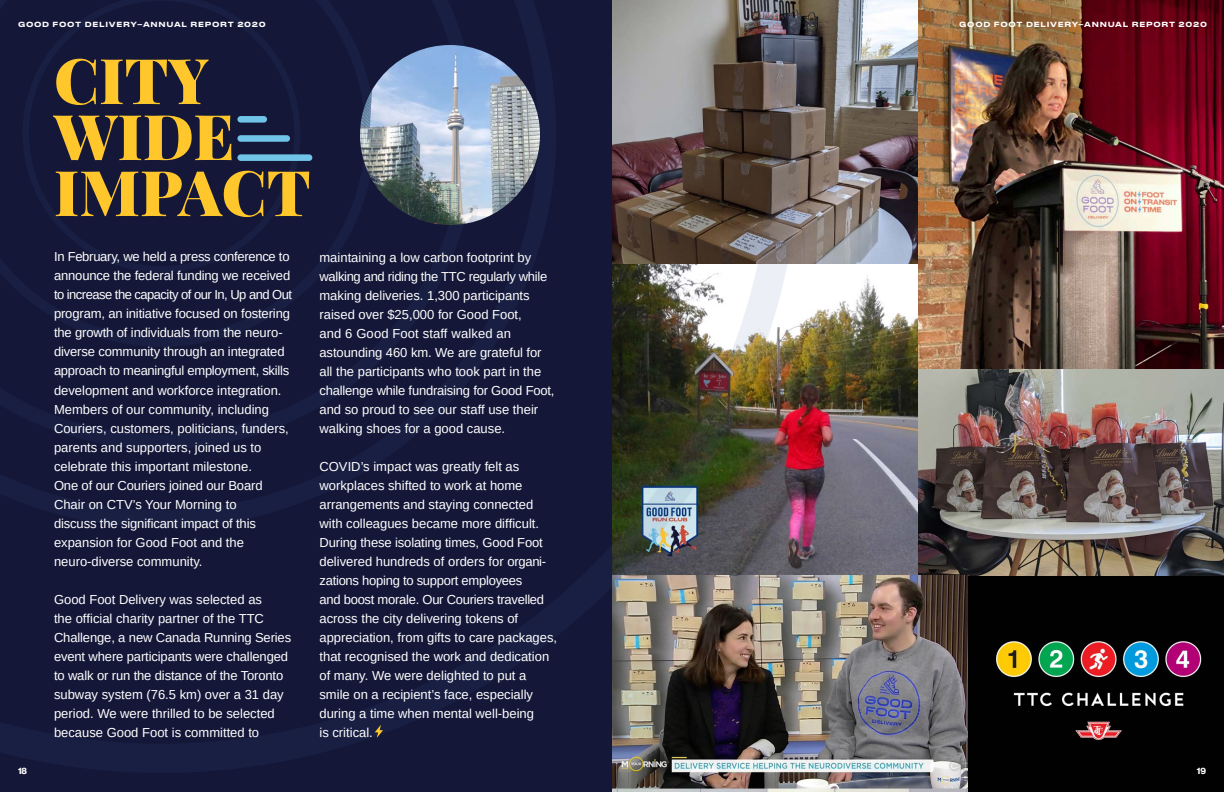
<style>
.page{position:relative;width:1224px;height:792px;background:#fff}
.page>*{position:absolute;margin:0;border:0;box-sizing:border-box;transform-origin:0 0}
.t1{font:900 63px "Playfair Display";color:#ffc72b}
.t2{font:13px/19px "Arimo";color:#fff}
.t3{font:700 9px "Neue Haas Display";color:#fff}
.t4{font:500 7px "Druk Text Wide Web";letter-spacing:.1em;color:#fff}
</style>
<div class="page">
<div style="left:0;top:0;width:648px;height:792px;background:#141738"></div>
<img style="left:801px;top:0;width:117px;height:264px">
<img style="left:801px;top:275px;width:117px;height:300px">
<img style="left:613px;top:575px;width:611px;height:217px">
<img style="left:918px;top:369px;width:305px;height:206px">
<img style="left:612px;top:0;width:189px;height:773px">
<img style="left:918px;top:0;width:305px;height:369px">
<img style="left:360px;top:45px;width:180px;height:180px;border-radius:90px">
<div style="left:237px;top:116px;width:30px;height:7px;background:#70c4e8;border-radius:3px"></div>
<div style="left:237px;top:135px;width:53px;height:7px;background:#70c4e8;border-radius:3px"></div>
<div style="left:237px;top:154px;width:75px;height:7px;background:#70c4e8;border-radius:3px"></div>
<svg style="left:375px;top:725px;width:8px;height:13px"></svg>
<p class="t4" style="left:18px;top:18px;width:249px">GOOD FOOT DELIVERY–ANNUAL REPORT 2020</p>
<p class="t4" style="left:959px;top:18px;width:249px">GOOD FOOT DELIVERY–ANNUAL REPORT 2020</p>
<p class="t1" style="left:54px;top:31px;width:157px">CITY</p>
<p class="t1" style="left:54px;top:87px;width:182px">WIDE</p>
<p class="t1" style="left:54px;top:143px;width:258px">IMPACT</p>
<p class="t2" style="left:54px;top:248px;width:240px">In February, we held a press conference to announce the federal funding we received to increase the capacity of our In, Up and Out program, an initiative focused on fostering the growth of individuals from the neuro&shy;diverse community through an integrated approach to meaningful employment, skills development and workforce integration.<br>Members of our community, including Couriers, customers, politicians, funders, parents and supporters, joined us to celebrate this important milestone.<br>One of our Couriers joined our Board Chair on CTV’s Your Morning to<br>discuss the significant impact of this expansion for Good Foot and the neuro-diverse community.</p>
<p class="t2" style="left:54px;top:590px;width:239px">Good Foot Delivery was selected as<br>the official charity partner of the TTC Challenge, a new Canada Running Series event where participants were challenged to walk or run the distance of the Toronto subway system (76.5 km) over a 31 day period. We were thrilled to be selected</p>
<p class="t2" style="left:54px;top:723px;width:207px">because Good Foot is committed to</p>
<p class="t2" style="left:319px;top:248px;width:236px">maintaining a low carbon footprint by walking and riding the TTC regularly while making deliveries. 1,300 participants raised over $25,000 for Good Foot,<br>and 6 Good Foot staff walked an astounding 460 km. We are grateful for all the participants who took part in the challenge while fundraising for Good Foot, and so proud to see our staff use their walking shoes for a good cause.</p>
<p class="t2" style="left:319px;top:457px;width:239px">COVID’s impact was greatly felt as workplaces shifted to work at home arrangements and staying connected with colleagues became more difficult.<br>During these isolating times, Good Foot delivered hundreds of orders for organi&shy;zations hoping to support employees<br>and boost morale. Our Couriers travelled across the city delivering tokens of appreciation, from gifts to care packages, that recognised the work and dedication of many. We were delighted to put a smile on a recipient’s face, especially during a time when mental well-being<br>is critical.</p>
<p class="t3" style="left:18px;top:766px;width:11px">18</p>
<p class="t3" style="left:1197px;top:766px;width:11px">19</p>
</div>
